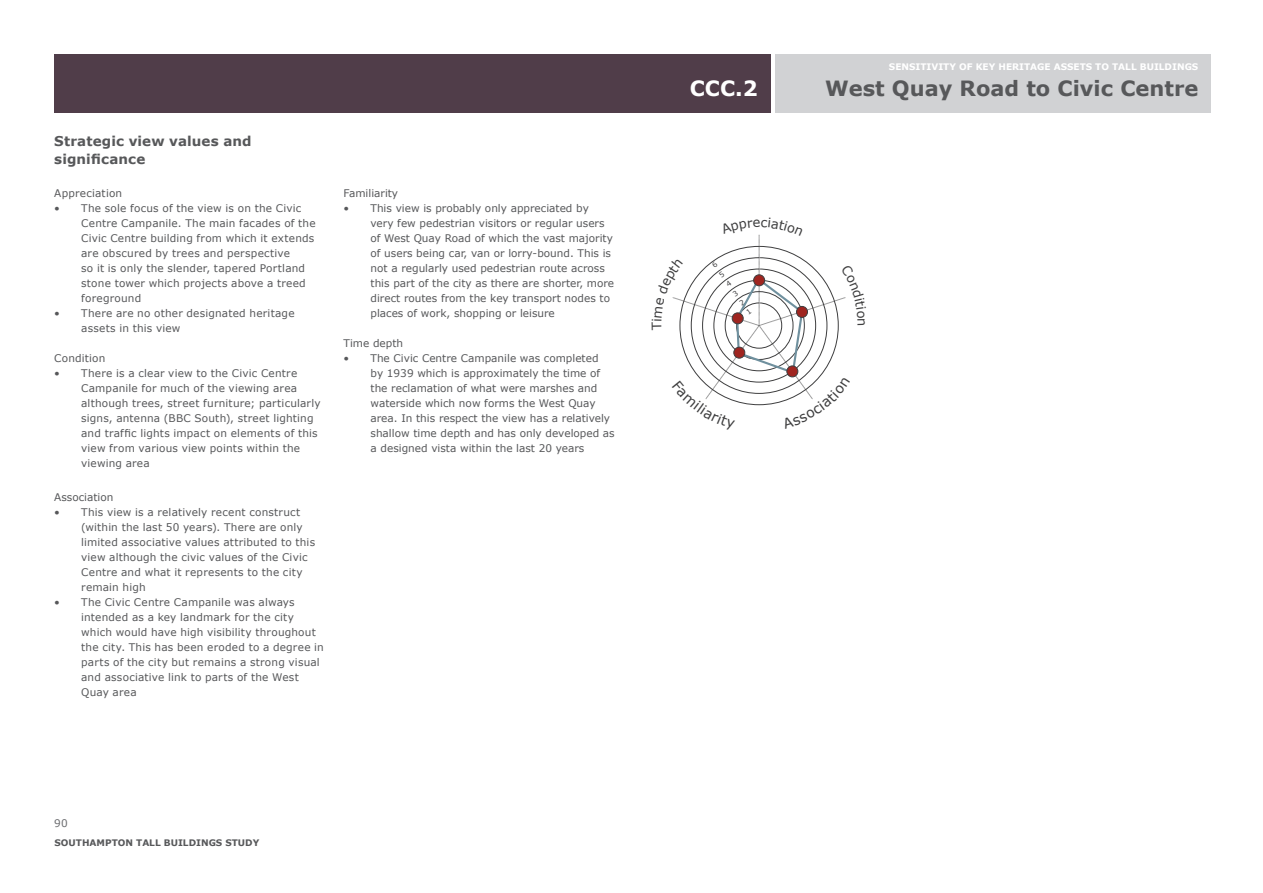
<style>
.page{position:relative;width:1263px;height:893px;background:#fff}
.page>*{position:absolute;margin:0;border:0;box-sizing:border-box;transform-origin:0 0}
.t1{font:700 21px "Verdana";color:#57585a}
.t2{font:700 21px "Verdana";color:#fff}
.t3{font:700 13.5px/18px "Verdana";letter-spacing:.005em;color:#57585a}
.t4{font:10.5px/15px "Verdana";letter-spacing:.01em;color:#57585a}
.t5{font:10.5px "Verdana";color:#6c6d70}
.t6{font:700 9px "Verdana";color:#fff}
.t7{font:700 9px "Verdana";color:#57585a}
.t8{font:8.1px "Verdana";color:#3e3e3f}
.t9{font:7.2px/11.6px "Verdana";color:#3e3e3f;text-align:justify}
</style>
<div class="page">
<div style="left:775px;top:54px;width:435px;height:59px;background:#d1d2d4"></div>
<div style="left:54px;top:54px;width:716px;height:59px;background:#503d49"></div>
<svg style="left:672px;top:234px;width:174px;height:172px"></svg>
<p class="t3" style="left:54px;top:132px;width:199px">Strategic view values and significance</p>
<p class="t4" style="left:54px;top:186px;width:70px">Appreciation</p>
<p class="t4" style="left:81px;top:201px;width:236px;text-indent:-27px">• The sole focus of the view is on the Civic Centre Campanile. The main facades of the Civic Centre building from which it extends are obscured by trees and perspective<br>so it is only the slender, tapered Portland stone tower which projects above a treed foreground</p>
<p class="t4" style="left:81px;top:306px;width:215px;text-indent:-27px">• There are no other designated heritage assets in this view</p>
<p class="t4" style="left:54px;top:351px;width:53px">Condition</p>
<p class="t4" style="left:81px;top:366px;width:241px;text-indent:-27px">• There is a clear view to the Civic Centre Campanile for much of the viewing area although trees, street furniture; particularly signs, antenna (BBC South), street lighting and traffic lights impact on elements of this view from various view points within the viewing area</p>
<p class="t4" style="left:54px;top:490px;width:61px">Association</p>
<p class="t4" style="left:81px;top:505px;width:235px;text-indent:-27px">• This view is a relatively recent construct (within the last 50 years). There are only limited associative values attributed to this view although the civic values of the Civic Centre and what it represents to the city remain high</p>
<p class="t4" style="left:81px;top:595px;width:244px;text-indent:-27px">• The Civic Centre Campanile was always intended as a key landmark for the city which would have high visibility throughout the city. This has been eroded to a degree in parts of the city but remains a strong visual and associative link to parts of the West Quay area</p>
<p class="t8" style="left:244px;top:504px;width:71px">Moderate to High</p>
<p class="t8" style="left:244px;top:524px;width:90px">1-2 None or Very Low</p>
<p class="t4" style="left:343px;top:185px;width:56px">Familiarity</p>
<p class="t4" style="left:370px;top:200px;width:245px;text-indent:-27px">• This view is probably only appreciated by very few pedestrian visitors or regular users of West Quay Road of which the vast majority of users being car, van or lorry-bound. This is not a regularly used pedestrian route across this part of the city as there are shorter, more direct routes from the key transport nodes to places of work, shopping or leisure</p>
<p class="t4" style="left:343px;top:335px;width:61px">Time depth</p>
<p class="t4" style="left:370px;top:350px;width:246px;text-indent:-27px">• The Civic Centre Campanile was completed<br>by 1939 which is approximately the time of the reclamation of what were marshes and waterside which now forms the West Quay area. In this respect the view has a relatively shallow time depth and has only developed as a designed vista within the last 20 years</p>
<p class="t5" style="left:54px;top:816px;width:15px">90</p>
<p class="t7" style="left:55px;top:836px;width:206px">SOUTHAMPTON TALL BUILDINGS STUDY</p>
<p class="t6" style="left:889px;top:61px;width:311px">SENSITIVITY OF KEY HERITAGE ASSETS TO TALL BUILDINGS</p>
<p class="t2" style="left:690px;top:73px;width:70px">CCC.2</p>
<p class="t1" style="left:825px;top:73px;width:375px">West Quay Road to Civic Centre</p>
<p class="t9" style="left:710px;top:261px;width:6px;rotate:-36deg">6<br>5<br>4<br>3<br>2<br>1</p>
</div>
